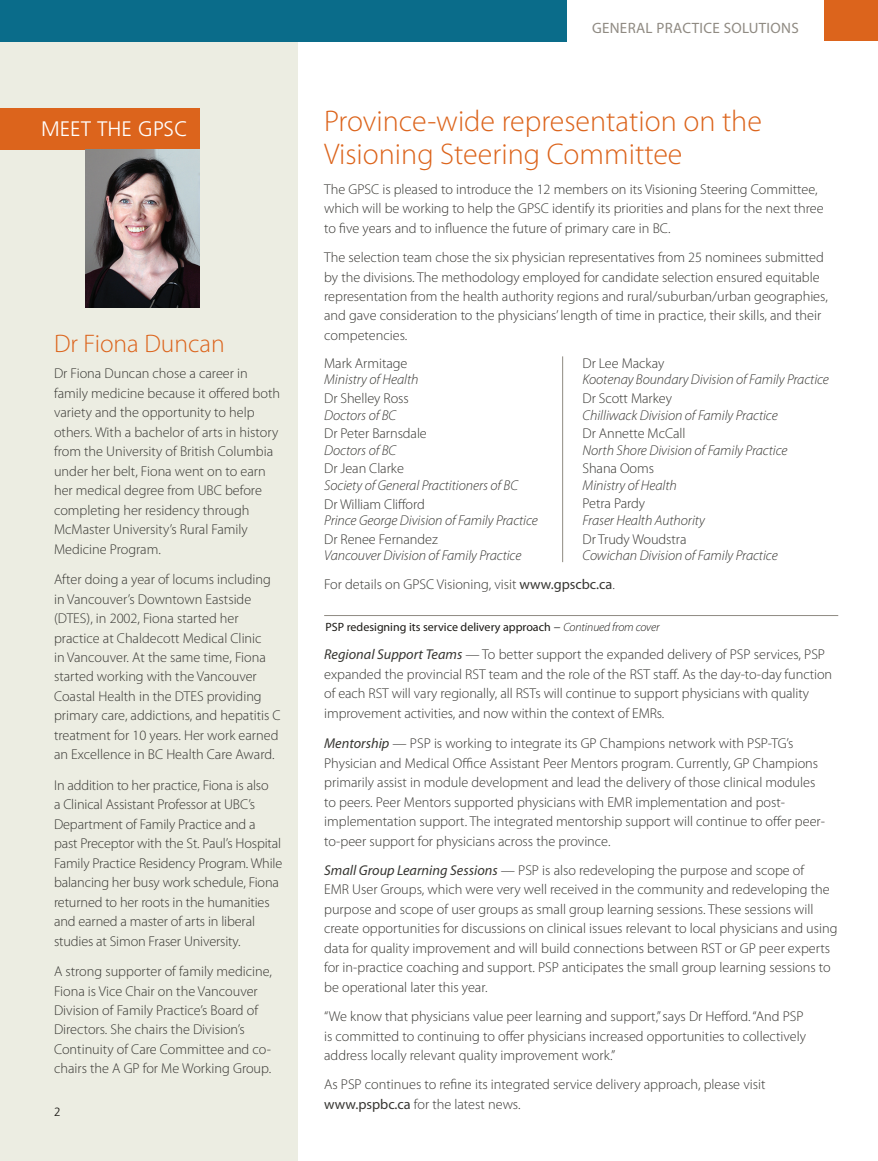
<style>
.page{position:relative;width:878px;height:1161px;background:#fff}
.page>*{position:absolute;margin:0;border:0;box-sizing:border-box;transform-origin:0 0}
.t1{font:300 30px/33px "Myriad Pro";color:#dc641c}
.t2{font:300 25.5px "Myriad Pro";color:#dc641c}
.t3{font:300 21px "Frutiger";color:#fff}
.t4{font:15px "Myriad Pro";letter-spacing:.02em;color:#8f8a82}
.t5{font:300 14.25px/19.5px "Myriad Pro";color:#373632}
.t6{font:italic 300 14.25px/29px "Myriad Pro";letter-spacing:-.005em;color:#373632}
.t7{font:12px "Myriad Pro";color:#1c1a16}
.t8{font:300 12px "Frutiger";color:#1c1a16}
.s1{font-style:normal}
.s2{font-weight:400;font-style:normal}
.s3{font-family:"Frutiger";font-weight:300;font-style:italic}
.s4{font-weight:300;font-style:italic}
.s5{font-weight:400;font-style:italic}
.s6{font-weight:400}
</style>
<div class="page">
<div style="left:0;top:41px;width:297px;height:1120px;background:#ecede2"></div>
<div style="left:0;top:0;width:566px;height:41px;background:#0a6c8a"></div>
<div style="left:824px;top:0;width:54px;height:40px;background:#dc641c"></div>
<div style="left:0;top:108px;width:200px;height:41px;background:#dc641c"></div>
<img style="left:85px;top:149px;width:115px;height:158px">
<hr style="left:324px;top:615px;width:514px;height:1px;background:#8f8a82">
<hr style="left:562px;top:356px;width:1px;height:206px;background:#8f8a82">
<h3 class="t3" style="left:41px;top:117px;width:149px">MEET THE GPSC</h3>
<h2 class="t2" style="left:54px;top:330px;width:172px">Dr Fiona Duncan</h2>
<p class="t5" style="left:54px;top:364px;width:227px">Dr Fiona Duncan chose a career in family medicine because it offered both variety and the opportunity to help others. With a bachelor of arts in history from the University of British Columbia under her belt, Fiona went on to earn her medical degree from UBC before completing her residency through McMaster University’s Rural Family Medicine Program.</p>
<p class="t5" style="left:54px;top:570px;width:228px">After doing a year of locums including in Vancouver’s Downtown Eastside (DTES), in 2002, Fiona started her practice at Chaldecott Medical Clinic<br>in Vancouver. At the same time, Fiona started working with the Vancouver Coastal Health in the DTES providing primary care, addictions, and hepatitis C treatment for 10 years. Her work earned an Excellence in BC Health Care Award.</p>
<p class="t5" style="left:54px;top:776px;width:230px">In addition to her practice, Fiona is also<br>a Clinical Assistant Professor at UBC’s Department of Family Practice and a past Preceptor with the St. Paul’s Hospital Family Practice Residency Program. While balancing her busy work schedule, Fiona returned to her roots in the humanities and earned a master of arts in liberal studies at Simon Fraser University.</p>
<p class="t5" style="left:54px;top:962px;width:219px">A strong supporter of family medicine, Fiona is Vice Chair on the Vancouver Division of Family Practice’s Board of Directors. She chairs the Division’s Continuity of Care Committee and co&shy;chairs the A GP for Me Working Group.</p>
<p class="t8" style="left:54px;top:1105px;width:8px">2</p>
<p class="t4" style="left:592px;top:20px;width:208px">GENERAL PRACTICE SOLUTIONS</p>
<h1 class="t1" style="left:324px;top:105px;width:439px">Province-wide representation on the<br>Visioning Steering Committee</h1>
<p class="t5" style="left:324px;top:180px;width:501px">The GPSC is pleased to introduce the 12 members on its Visioning Steering Committee, which will be working to help the GPSC identify its priorities and plans for the next three to five years and to influence the future of primary care in BC.</p>
<p class="t5" style="left:324px;top:248px;width:505px">The selection team chose the six physician representatives from 25 nominees submitted by the divisions. The methodology employed for candidate selection ensured equitable representation from the health authority regions and rural/suburban/urban geographies, and gave consideration to the physicians’ length of time in practice, their skills, and their competencies.</p>
<p class="t5" style="left:324px;top:354px;width:85px">Mark Armitage</p>
<p class="t6" style="left:324px;top:366px;width:96px">Ministry of Health</p>
<p class="t5" style="left:324px;top:389px;width:86px">Dr Shelley Ross</p>
<p class="t6" style="left:324px;top:401px;width:74px">Doctors of BC</p>
<p class="t5" style="left:324px;top:424px;width:104px">Dr Peter Barnsdale</p>
<p class="t6" style="left:324px;top:436px;width:74px">Doctors of BC</p>
<p class="t5" style="left:324px;top:459px;width:81px">Dr Jean Clarke</p>
<p class="t6" style="left:324px;top:471px;width:195px">Society of General Practitioners of BC</p>
<p class="t5" style="left:324px;top:494px;width:102px">Dr William Clifford</p>
<p class="t6" style="left:324px;top:506px;width:215px">Prince George Division of Family Practice</p>
<p class="t5" style="left:324px;top:529px;width:115px">Dr Renee Fernandez</p>
<p class="t6" style="left:324px;top:541px;width:199px">Vancouver Division of Family Practice</p>
<p class="t5" style="left:582px;top:354px;width:83px">Dr Lee Mackay</p>
<p class="t6" style="left:582px;top:366px;width:248px">Kootenay Boundary Division of Family Practice</p>
<p class="t5" style="left:582px;top:389px;width:91px">Dr Scott Markey</p>
<p class="t6" style="left:582px;top:401px;width:197px">Chilliwack Division of Family Practice</p>
<p class="t5" style="left:582px;top:424px;width:104px">Dr Annette McCall</p>
<p class="t6" style="left:582px;top:436px;width:206px">North Shore Division of Family Practice</p>
<p class="t5" style="left:582px;top:459px;width:73px">Shana Ooms</p>
<p class="t6" style="left:582px;top:471px;width:96px">Ministry of Health</p>
<p class="t5" style="left:582px;top:494px;width:64px">Petra Pardy</p>
<p class="t6" style="left:582px;top:506px;width:124px">Fraser Health Authority</p>
<p class="t5" style="left:582px;top:529px;width:105px">Dr Trudy Woudstra</p>
<p class="t6" style="left:324px;top:541px;width:455px;text-indent:258px">Cowichan Division of Family Practice<br><span class="s1">For details on GPSC Visioning, visit</span> <span class="s2">www.gpscbc.ca</span><span class="s1">.</span></p>
<p class="t7" style="left:325px;top:620px;width:335px">PSP redesigning its service delivery approach <span class="s3">–</span> <span class="s4">Continued from cover</span></p>
<p class="t5" style="left:324px;top:645px;width:509px"><span class="s5">Regional Support Teams</span> — To better support the expanded delivery of PSP services, PSP expanded the provincial RST team and the role of the RST staff. As the day-to-day function of each RST will vary regionally, all RSTs will continue to support physicians with quality improvement activities, and now within the context of EMRs.</p>
<p class="t5" style="left:324px;top:734px;width:502px"><span class="s5">Mentorship</span> — PSP is working to integrate its GP Champions network with PSP-TG’s Physician and Medical Office Assistant Peer Mentors program. Currently, GP Champions primarily assist in module development and lead the delivery of those clinical modules to peers. Peer Mentors supported physicians with EMR implementation and post&shy;implementation support. The integrated mentorship support will continue to offer peer&shy;to-peer support for physicians across the province.</p>
<p class="t5" style="left:324px;top:861px;width:515px"><span class="s5">Small Group Learning Sessions</span> — PSP is also redeveloping the purpose and scope of<br>EMR User Groups, which were very well received in the community and redeveloping the purpose and scope of user groups as small group learning sessions. These sessions will create opportunities for discussions on clinical issues relevant to local physicians and using data for quality improvement and will build connections between RST or GP peer experts for in-practice coaching and support. PSP anticipates the small group learning sessions to be operational later this year.</p>
<p class="t5" style="left:324px;top:1007px;width:483px">“We know that physicians value peer learning and support,” says Dr Hefford. “And PSP is committed to continuing to offer physicians increased opportunities to collectively address locally relevant quality improvement work.”</p>
<p class="t5" style="left:324px;top:1075px;width:443px">As PSP continues to refine its integrated service delivery approach, please visit <span class="s6">www.pspbc.ca</span> for the latest news.</p>
</div>
